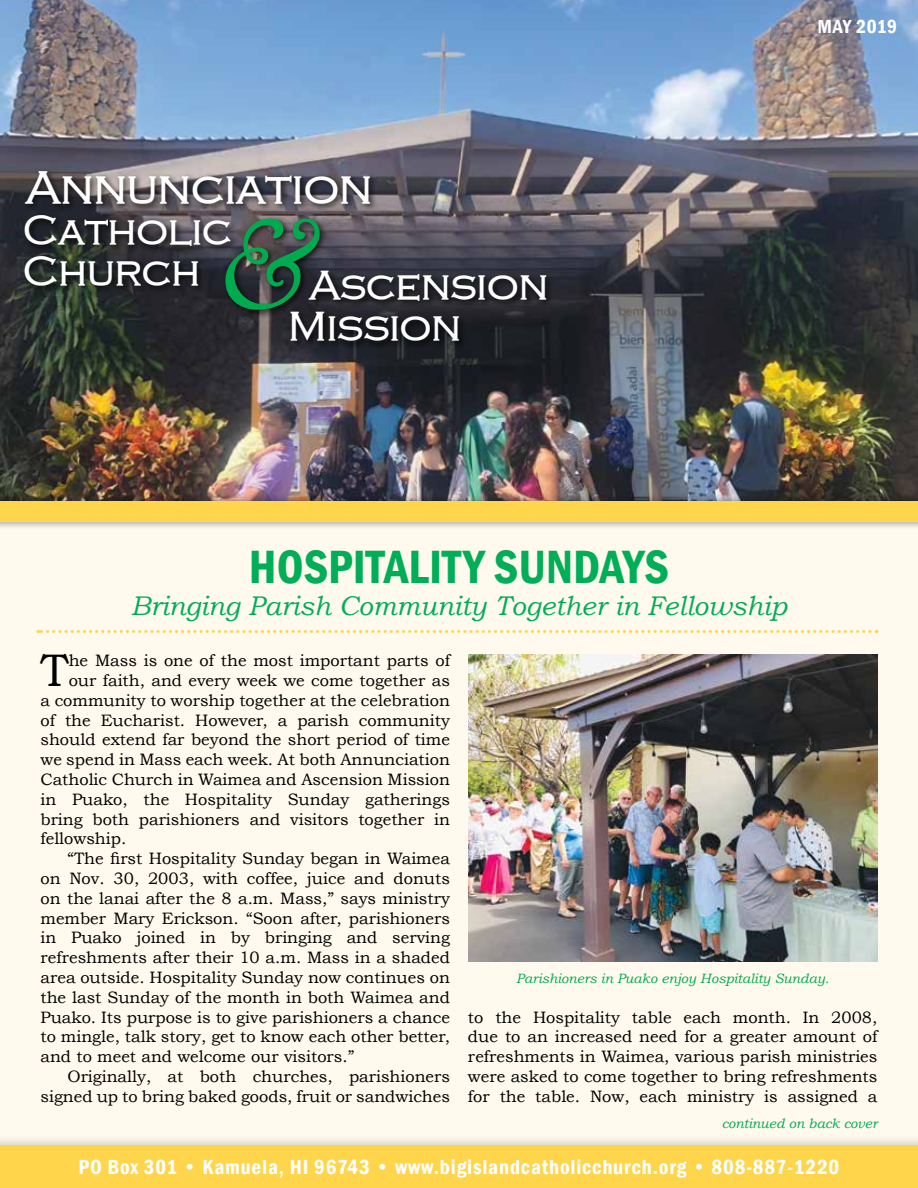
<style>
.page{position:relative;width:918px;height:1188px;background:#fff}
.page>*{position:absolute;margin:0;border:0;box-sizing:border-box;transform-origin:0 0}
.t1{font:italic 125.55px "Goudy Old Style BT";color:#00aa4f}
.t2{font:600 condensed 48px "Franklin Gothic";color:#00ae58}
.t3{font:47.4px "HANA Bold";color:#fff}
.t4{font:45.6px "Bookman Old Style";color:#000}
.t5{font:42.15px/40.8px "HANA Bold";color:#fff}
.t6{font:italic 27px "Bookman Old Style";color:#00ae58}
.t7{font:600 condensed 21px "Franklin Gothic";letter-spacing:.04em;color:#fff}
.t8{font:600 condensed 19.5px "Franklin Gothic";letter-spacing:.02em;color:#fff}
.t9{font:16.5px/19.8px "Bookman Old Style";color:#000;text-align:justify}
.t10{font:italic 13.5px "Bookman Old Style";color:#00aa4f}
</style>
<div class="page">
<div style="left:0;top:511px;width:918px;height:652px;background:#fffaed"></div>
<div style="left:0;top:1134px;width:918px;height:54px;background:#000;opacity:.15"></div>
<div style="left:0;top:1146px;width:918px;height:42px;background:#ffd54c"></div>
<img style="left:0;top:0;width:918px;height:493px">
<div style="left:0;top:493px;width:918px;height:37px;background:#000;opacity:.5"></div>
<div style="left:0;top:501px;width:918px;height:21px;background:#ffd54c"></div>
<div style="left:21px;top:167px;width:533px;height:183px;background:#000;opacity:.75"></div>
<svg style="left:38px;top:630px;width:832px;height:3px"></svg>
<img style="left:468px;top:654px;width:410px;height:308px">
<h3 class="t3" style="left:26px;top:156px;width:348px">Annunciation</h3>
<h3 class="t5" style="left:23px;top:208px;width:211px">Catholic<br>Church</h3>
<h1 class="t1" style="left:218px;top:186px;width:105px">&amp;</h1>
<h3 class="t5" style="left:288px;top:263px;width:262px;text-indent:21px">Ascension<br>Mission</h3>
<p class="t8" style="left:817px;top:13px;width:81px">MAY 2019</p>
<h2 class="t2" style="left:249px;top:535px;width:422px">HOSPITALITY SUNDAYS</h2>
<h3 class="t6" style="left:131px;top:590px;width:658px">Bringing Parish Community Together in Fellowship</h3>
<h3 class="t4" style="left:40px;top:644px;width:30px">T</h3>
<p class="t9" style="left:69px;top:651px;width:383px">he Mass is one of the most important parts of</p>
<p class="t9" style="left:69px;top:671px;width:383px">our faith, and every week we come together as</p>
<p class="t9" style="left:40px;top:690px;width:411px">a community to worship together at the celebration</p>
<p class="t9" style="left:40px;top:710px;width:411px">of the Eucharist. However, a parish community</p>
<p class="t9" style="left:40px;top:730px;width:411px">should extend far beyond the short period of time</p>
<p class="t9" style="left:40px;top:750px;width:411px">we spend in Mass each week. At both Annunciation</p>
<p class="t9" style="left:40px;top:770px;width:411px">Catholic Church in Waimea and Ascension Mission</p>
<p class="t9" style="left:40px;top:789px;width:411px">in Puako, the Hospitality Sunday gatherings</p>
<p class="t9" style="left:40px;top:809px;width:411px">bring both parishioners and visitors together in</p>
<p class="t9" style="left:40px;top:829px;width:87px">fellowship.</p>
<p class="t9" style="left:67px;top:849px;width:384px">“The first Hospitality Sunday began in Waimea</p>
<p class="t9" style="left:40px;top:869px;width:411px">on Nov. 30, 2003, with coffee, juice and donuts</p>
<p class="t9" style="left:40px;top:888px;width:411px">on the lanai after the 8 a.m. Mass,” says ministry</p>
<p class="t9" style="left:40px;top:908px;width:411px">member Mary Erickson. “Soon after, parishioners</p>
<p class="t9" style="left:40px;top:928px;width:411px">in Puako joined in by bringing and serving</p>
<p class="t9" style="left:40px;top:948px;width:411px">refreshments after their 10 a.m. Mass in a shaded</p>
<p class="t9" style="left:40px;top:968px;width:411px">area outside. Hospitality Sunday now continues on</p>
<p class="t9" style="left:40px;top:987px;width:411px">the last Sunday of the month in both Waimea and</p>
<p class="t9" style="left:40px;top:1007px;width:411px">Puako. Its purpose is to give parishioners a chance</p>
<p class="t9" style="left:40px;top:1027px;width:411px">to mingle, talk story, get to know each other better,</p>
<p class="t9" style="left:40px;top:1047px;width:315px">and to meet and welcome our visitors.”</p>
<p class="t9" style="left:67px;top:1067px;width:384px">Originally, at both churches, parishioners</p>
<p class="t9" style="left:40px;top:1086px;width:411px">signed up to bring baked goods, fruit or sandwiches</p>
<p class="t10" style="left:516px;top:971px;width:315px">Parishioners in Puako enjoy Hospitality Sunday.</p>
<p class="t9" style="left:468px;top:1007px;width:411px">to the Hospitality table each month. In 2008, due to an increased need for a greater amount of refreshments in Waimea, various parish ministries were asked to come together to bring refreshments for the table. Now, each ministry is assigned a</p>
<p class="t10" style="left:722px;top:1116px;width:157px">continued on back cover</p>
<p class="t7" style="left:78px;top:1153px;width:762px">PO Box 301 • Kamuela, HI 96743 • www.bigislandcatholicchurch.org • 808-887-1220</p>
</div>
